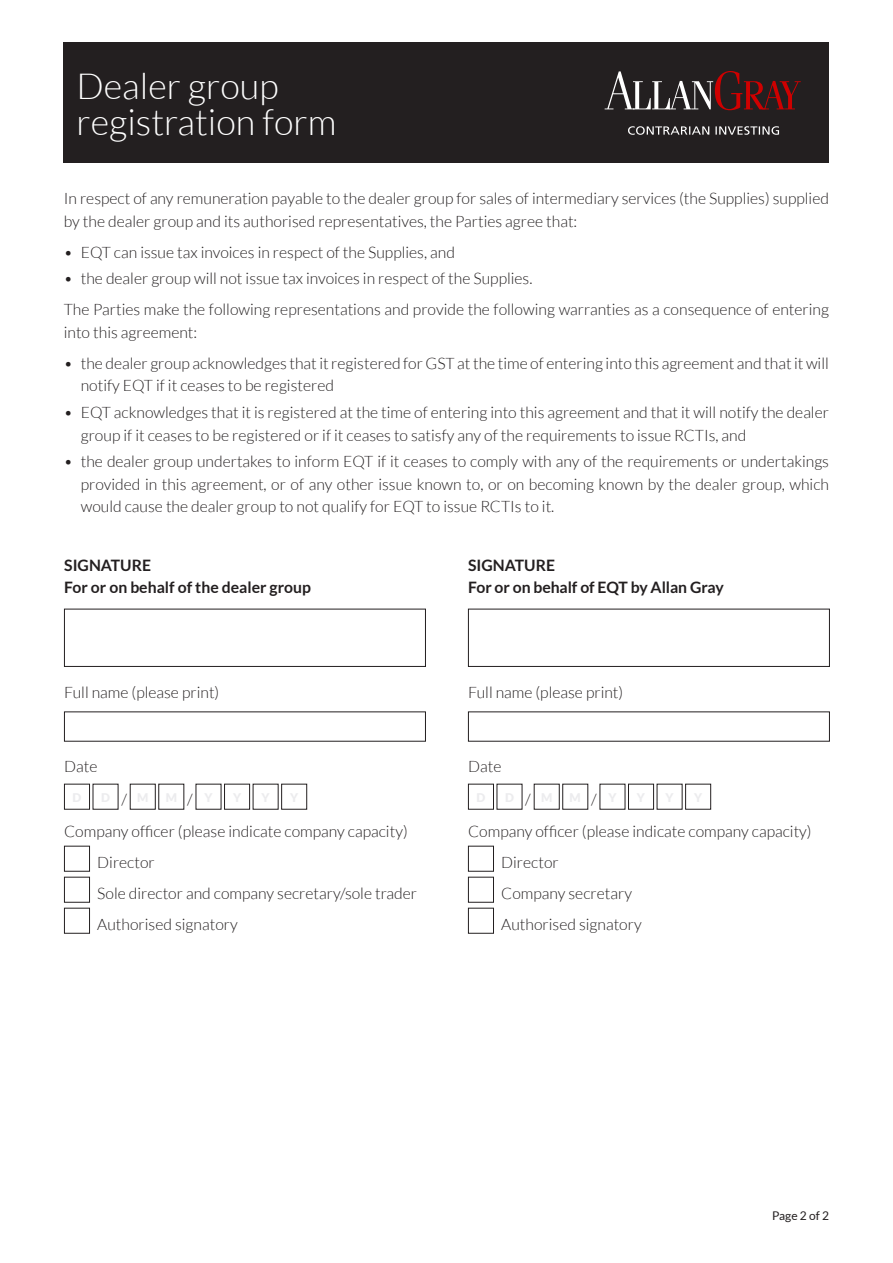
<style>
.page{position:relative;width:893px;height:1263px;background:#fff}
.page>*{position:absolute;margin:0;border:0;box-sizing:border-box;transform-origin:0 0}
.t1{font:300 36px/36px "Lato";color:#fff}
.t2{font:300 15.75px/31px "Lato";color:#231f20}
.t3{font:700 15.75px/22.5px "Lato";color:#231f20}
.t4{font:12px "Lato";color:#231f20}
</style>
<div class="page">
<div style="left:64px;top:43px;width:765px;height:120px;background:#231f20"></div>
<svg style="left:628px;top:126px;width:151px;height:9px"></svg>
<svg style="left:605px;top:71px;width:196px;height:39px"></svg>
<div style="left:64px;top:609px;width:362px;height:58px;border:1px solid #231f20"></div>
<div style="left:64px;top:784px;width:26px;height:25px;border:1px solid #231f20"></div>
<div style="left:224px;top:784px;width:26px;height:25px;border:1px solid #231f20"></div>
<div style="left:281px;top:784px;width:26px;height:25px;border:1px solid #231f20"></div>
<div style="left:64px;top:846px;width:26px;height:25px;border:1px solid #231f20"></div>
<div style="left:64px;top:877px;width:26px;height:25px;border:1px solid #231f20"></div>
<div style="left:64px;top:908px;width:26px;height:25px;border:1px solid #231f20"></div>
<div style="left:468px;top:609px;width:362px;height:58px;border:1px solid #231f20"></div>
<div style="left:468px;top:784px;width:26px;height:25px;border:1px solid #231f20"></div>
<div style="left:628px;top:784px;width:26px;height:25px;border:1px solid #231f20"></div>
<div style="left:685px;top:784px;width:26px;height:25px;border:1px solid #231f20"></div>
<div style="left:468px;top:846px;width:26px;height:25px;border:1px solid #231f20"></div>
<div style="left:468px;top:877px;width:26px;height:25px;border:1px solid #231f20"></div>
<div style="left:468px;top:908px;width:26px;height:25px;border:1px solid #231f20"></div>
<h1 class="t1" style="left:77px;top:68px;width:261px">Dealer group registration form</h1>
<p class="t2" style="left:64px;top:187px;width:767px;line-height:22.5px">In respect of any remuneration payable to the dealer group for sales of intermediary services (the Supplies) supplied by the dealer group and its authorised representatives, the Parties agree that:</p>
<p class="t2" style="left:64px;top:236px;width:393px">• EQT can issue tax invoices in respect of the Supplies, and</p>
<p class="t2" style="left:64px;top:263px;width:767px">• the dealer group will not issue tax invoices in respect of the Supplies.<br>The Parties make the following representations and provide the following warranties as a consequence of entering</p>
<p class="t2" style="left:64px;top:317px;width:135px">into this agreement:</p>
<p class="t2" style="left:81px;top:352px;width:749px;line-height:22.5px;text-indent:-17px">• the dealer group acknowledges that it registered for GST at the time of entering into this agreement and that it will notify EQT if it ceases to be registered</p>
<p class="t2" style="left:81px;top:401px;width:750px;line-height:22.5px;text-indent:-17px">• EQT acknowledges that it is registered at the time of entering into this agreement and that it will notify the dealer group if it ceases to be registered or if it ceases to satisfy any of the requirements to issue RCTIs, and</p>
<p class="t2" style="left:81px;top:450px;width:750px;line-height:22.5px;text-align:justify;text-indent:-17px">• the dealer group undertakes to inform EQT if it ceases to comply with any of the requirements or undertakings provided in this agreement, or of any other issue known to, or on becoming known by the dealer group, which would cause the dealer group to not qualify for EQT to issue RCTIs to it.</p>
<p class="t3" style="left:64px;top:553px;width:248px">SIGNATURE<br>For or on behalf of the dealer group</p>
<p class="t3" style="left:468px;top:553px;width:257px">SIGNATURE<br>For or on behalf of EQT by Allan Gray</p>
<p class="t2" style="left:64px;top:676px;width:157px">Full name (please print)</p>
<p class="t2" style="left:468px;top:676px;width:157px">Full name (please print)</p>
<p class="t2" style="left:64px;top:751px;width:35px">Date</p>
<p class="t2" style="left:468px;top:751px;width:35px">Date</p>
<p class="t2" style="left:97px;top:816px;width:321px;text-indent:-33px">Company officer (please indicate company capacity)<br>Director<br>Sole director and company secretary/sole trader Authorised signatory</p>
<p class="t2" style="left:501px;top:816px;width:312px;text-indent:-33px">Company officer (please indicate company capacity)<br>Director<br>Company secretary<br>Authorised signatory</p>
<p class="t4" style="left:772px;top:1209px;width:59px">Page 2 of 2</p>
</div>
